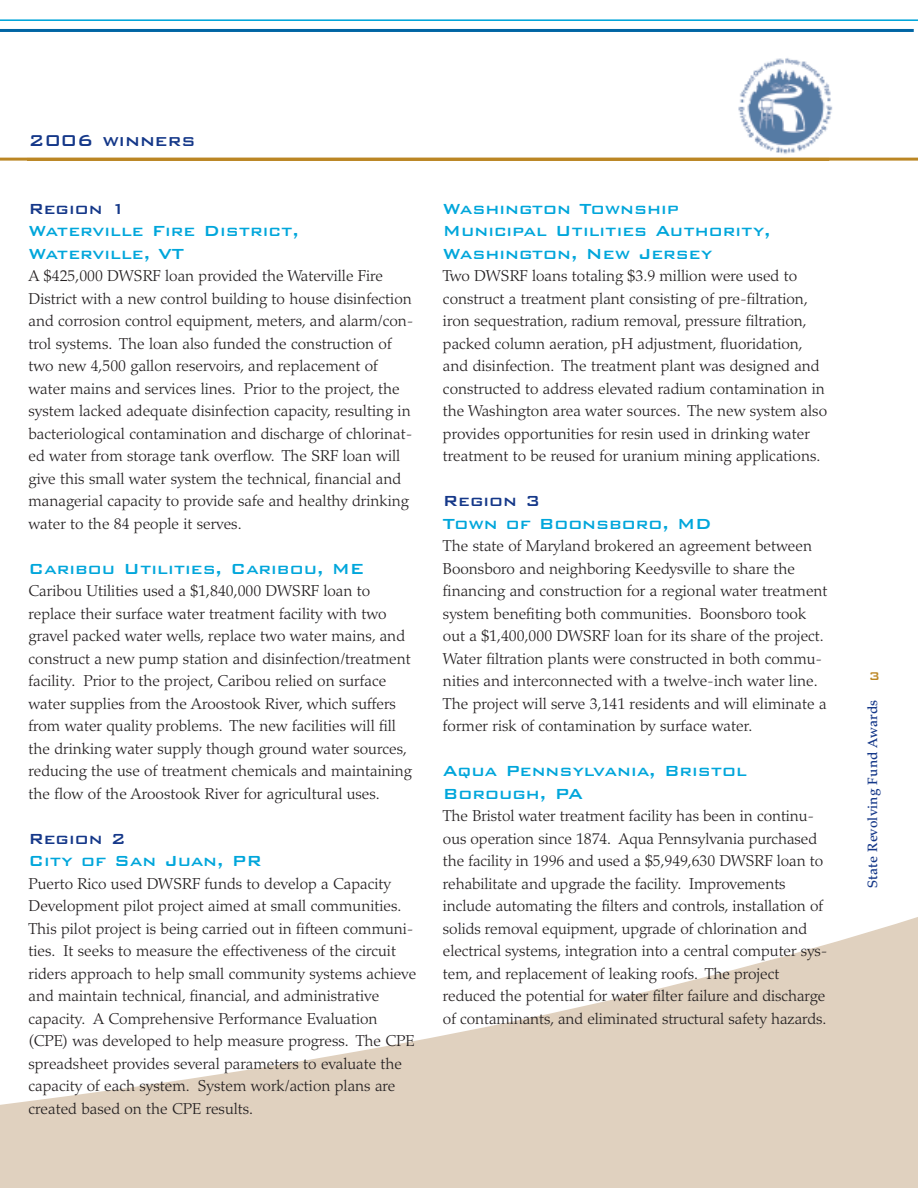
<style>
.page{position:relative;width:918px;height:1188px;background:#fff}
.page>*{position:absolute;margin:0;border:0;box-sizing:border-box;transform-origin:0 0}
.t1{font:500 21px "Bank Gothic BT";color:#153889}
.t2{font:500 19.5px/22.5px "Bank Gothic BT";color:#00a6db}
.t3{font:500 19.5px "Bank Gothic BT";color:#153889}
.t4{font:300 15.75px/22.5px "Palatino";color:#231f20}
.t5{font:500 15px "Bank Gothic BT";color:#bb8624}
.t6{font:500 13.5px "Palatino";letter-spacing:.015em;color:#153889}
</style>
<div class="page">
<svg style="left:0;top:917px;width:918px;height:271px;fill:#e0d1bf"></svg>
<hr style="left:0;top:20px;width:918px;height:1px;background:#00a6db">
<hr style="left:0;top:29px;width:914px;height:3px;background:#0065a4">
<hr style="left:0;top:158px;width:918px;height:3px;background:#bb8624">
<img style="left:738px;top:58px;width:95px;height:96px">
<h1 class="t1" style="left:28px;top:127px;width:168px">2006 winners</h1>
<p class="t3" style="left:28px;top:196px;width:99px">Region 1</p>
<p class="t2" style="left:28px;top:218px;width:272px">Waterville Fire District,<br>Waterville, VT</p>
<p class="t4" style="left:28px;top:267px;width:387px">A $425,000 DWSRF loan provided the Waterville Fire District with a new control building to house disinfection and corrosion control equipment, meters, and alarm/con&shy;trol systems. The loan also funded the construction of two new 4,500 gallon reservoirs, and replacement of water mains and services lines. Prior to the project, the system lacked adequate disinfection capacity, resulting in bacteriological contamination and discharge of chlorinat&shy;ed water from storage tank overflow. The SRF loan will give this small water system the technical, financial and managerial capacity to provide safe and healthy drinking water to the 84 people it serves.</p>
<p class="t2" style="left:28px;top:556px;width:338px">Caribou Utilities, Caribou, ME</p>
<p class="t4" style="left:28px;top:582px;width:385px">Caribou Utilities used a $1,840,000 DWSRF loan to replace their surface water treatment facility with two gravel packed water wells, replace two water mains, and construct a new pump station and disinfection/treatment facility. Prior to the project, Caribou relied on surface water supplies from the Aroostook River, which suffers from water quality problems. The new facilities will fill the drinking water supply though ground water sources, reducing the use of treatment chemicals and maintaining the flow of the Aroostook River for agricultural uses.</p>
<p class="t3" style="left:28px;top:826px;width:99px">Region 2</p>
<p class="t2" style="left:28px;top:848px;width:235px">City of San Juan, PR</p>
<p class="t4" style="left:28px;top:874px;width:389px">Puerto Rico used DWSRF funds to develop a Capacity Development pilot project aimed at small communities.<br>This pilot project is being carried out in fifteen communi&shy;ties. It seeks to measure the effectiveness of the circuit riders approach to help small community systems achieve and maintain technical, financial, and administrative capacity. A Comprehensive Performance Evaluation (CPE) was developed to help measure progress. The CPE spreadsheet provides several parameters to evaluate the capacity of each system. System work/action plans are created based on the CPE results.</p>
<p class="t2" style="left:443px;top:196px;width:329px">Washington Township<br>Municipal Utilities Authority,<br>Washington, New Jersey</p>
<p class="t4" style="left:443px;top:267px;width:386px">Two DWSRF loans totaling $3.9 million were used to construct a treatment plant consisting of pre-filtration, iron sequestration, radium removal, pressure filtration, packed column aeration, pH adjustment, fluoridation, and disinfection. The treatment plant was designed and constructed to address elevated radium contamination in the Washington area water sources. The new system also provides opportunities for resin used in drinking water treatment to be reused for uranium mining applications.</p>
<p class="t3" style="left:443px;top:488px;width:99px">Region 3</p>
<p class="t2" style="left:443px;top:511px;width:270px">Town of Boonsboro, MD</p>
<p class="t4" style="left:443px;top:537px;width:386px">The state of Maryland brokered an agreement between Boonsboro and neighboring Keedysville to share the financing and construction for a regional water treatment system benefiting both communities. Boonsboro took out a $1,400,000 DWSRF loan for its share of the project.<br>Water filtration plants were constructed in both commu&shy;nities and interconnected with a twelve-inch water line.<br>The project will serve 3,141 residents and will eliminate a former risk of contamination by surface water.</p>
<p class="t2" style="left:443px;top:758px;width:306px">Aqua Pennsylvania, Bristol<br>Borough, PA</p>
<p class="t4" style="left:443px;top:807px;width:386px">The Bristol water treatment facility has been in continu&shy;ous operation since 1874. Aqua Pennsylvania purchased the facility in 1996 and used a $5,949,630 DWSRF loan to rehabilitate and upgrade the facility. Improvements include automating the filters and controls, installation of solids removal equipment, upgrade of chlorination and electrical systems, integration into a central computer sys&shy;tem, and replacement of leaking roofs. The project reduced the potential for water filter failure and discharge of contaminants, and eliminated structural safety hazards.</p>
<p class="t5" style="left:869px;top:666px;width:13px">3</p>
<p class="t6" style="left:867px;top:888px;width:190px;rotate:-90deg">State Revolving Fund Awards</p>
</div>
